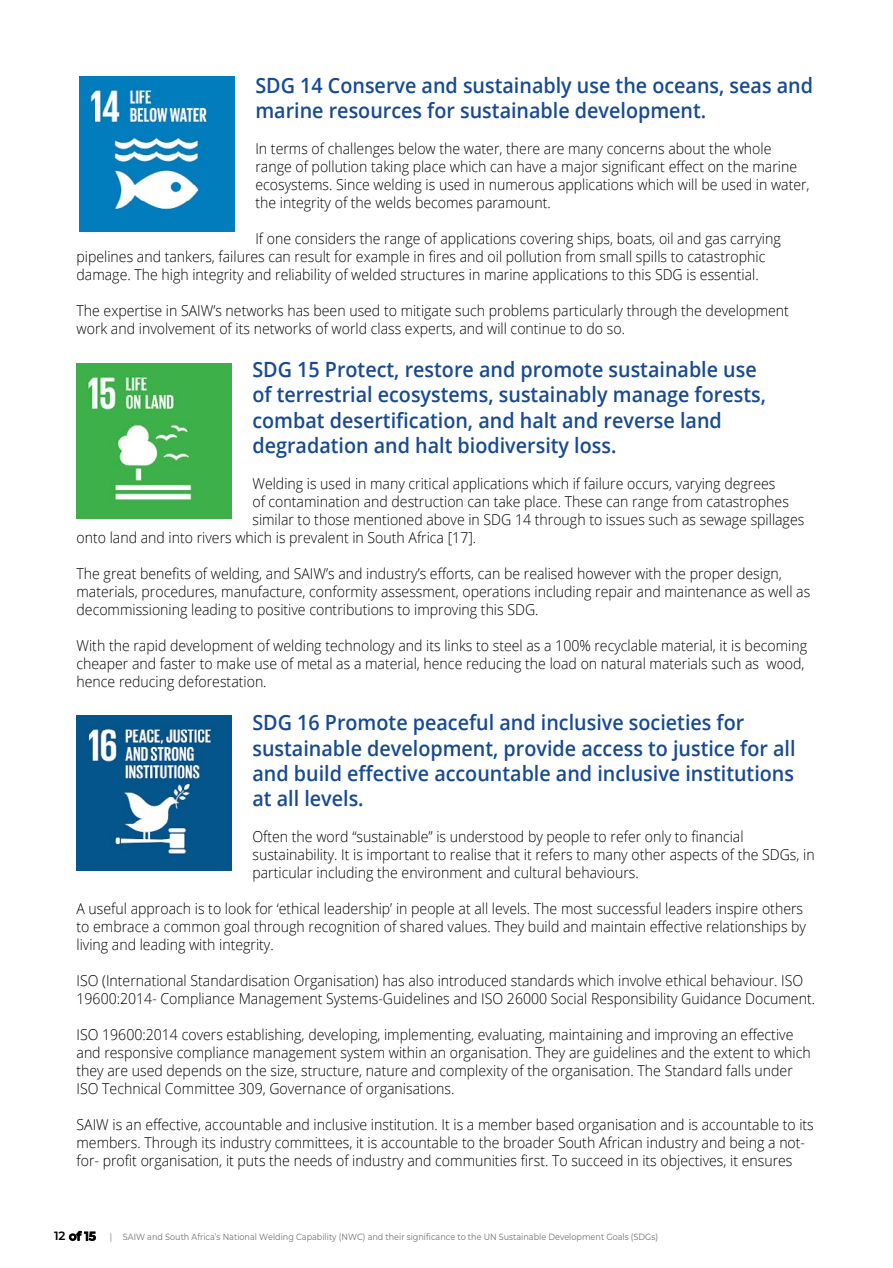
<style>
.page{position:relative;width:893px;height:1268px;background:#fff}
.page>*{position:absolute;margin:0;border:0;box-sizing:border-box;transform-origin:0 0}
.t1{font:600 21px/25.2px "Open Sans";color:#174a93;scale:.94 1}
.t2{font:300 15px/18px "Open Sans";color:#000;scale:.94 1}
.t3{font:600 12px "Montserrat";color:#000}
.t4{font:9px "Montserrat";color:#6d6e71;scale:.9 1}
</style>
<div class="page">
<img style="left:77px;top:715px;width:154px;height:155px">
<img style="left:77px;top:363px;width:154px;height:155px">
<img style="left:79px;top:76px;width:155px;height:155px">
<h1 class="t1" style="left:255px;top:72px;width:595px">SDG 14 Conserve and sustainably use the oceans, seas and marine resources for sustainable development.</h1>
<p class="t2" style="left:255px;top:139px;width:591px">In terms of challenges below the water, there are many concerns about the whole range of pollution taking place which can have a major significant effect on the marine ecosystems. Since welding is used in numerous applications which will be used in water, the integrity of the welds becomes paramount.</p>
<p class="t2" style="left:77px;top:229px;width:751px;text-indent:179px">If one considers the range of applications covering ships, boats, oil and gas carrying pipelines and tankers, failures can result for example in fires and oil pollution from small spills to catastrophic damage. The high integrity and reliability of welded structures in marine applications to this SDG is essential.</p>
<p class="t2" style="left:77px;top:301px;width:759px">The expertise in SAIW’s networks has been used to mitigate such problems particularly through the development work and involvement of its networks of world class experts, and will continue to do so.</p>
<h1 class="t1" style="left:252px;top:356px;width:548px">SDG 15 Protect, restore and promote sustainable use of terrestrial ecosystems, sustainably manage forests, combat desertification, and halt and reverse land degradation and halt biodiversity loss.</h1>
<p class="t2" style="left:252px;top:474px;width:558px">Welding is used in many critical applications which if failure occurs, varying degrees</p>
<p class="t2" style="left:252px;top:492px;width:572px">of contamination and destruction can take place. These can range from catastrophes</p>
<p class="t2" style="left:252px;top:510px;width:589px">similar to those mentioned above in SDG 14 through to issues such as sewage spillages</p>
<p class="t2" style="left:77px;top:528px;width:427px">onto land and into rivers which is prevalent in South Africa [17].</p>
<p class="t2" style="left:77px;top:564px;width:782px">The great benefits of welding, and SAIW’s and industry’s efforts, can be realised however with the proper design, materials, procedures, manufacture, conformity assessment, operations including repair and maintenance as well as decommissioning leading to positive contributions to improving this SDG.</p>
<p class="t2" style="left:77px;top:636px;width:779px">With the rapid development of welding technology and its links to steel as a 100% recyclable material, it is becoming cheaper and faster to make use of metal as a material, hence reducing the load on natural materials such as wood, hence reducing deforestation.</p>
<h1 class="t1" style="left:252px;top:709px;width:579px">SDG 16 Promote peaceful and inclusive societies for sustainable development, provide access to justice for all and build effective accountable and inclusive institutions at all levels.</h1>
<p class="t2" style="left:252px;top:827px;width:600px">Often the word “sustainable” is understood by people to refer only to financial sustainability. It is important to realise that it refers to many other aspects of the SDGs, in particular including the environment and cultural behaviours.</p>
<p class="t2" style="left:77px;top:899px;width:778px">A useful approach is to look for ‘ethical leadership’ in people at all levels. The most successful leaders inspire others to embrace a common goal through recognition of shared values. They build and maintain effective relationships by living and leading with integrity.</p>
<p class="t2" style="left:77px;top:971px;width:787px">ISO (International Standardisation Organisation) has also introduced standards which involve ethical behaviour. ISO<br>19600:2014- Compliance Management Systems-Guidelines and ISO 26000 Social Responsibility Guidance Document.</p>
<p class="t2" style="left:77px;top:1025px;width:783px">ISO 19600:2014 covers establishing, developing, implementing, evaluating, maintaining and improving an effective and responsive compliance management system within an organisation. They are guidelines and the extent to which they are used depends on the size, structure, nature and complexity of the organisation. The Standard falls under ISO Technical Committee 309, Governance of organisations.</p>
<p class="t2" style="left:77px;top:1115px;width:786px">SAIW is an effective, accountable and inclusive institution. It is a member based organisation and is accountable to its members. Through its industry committees, it is accountable to the broader South African industry and being a not&shy;for- profit organisation, it puts the needs of industry and communities first. To succeed in its objectives, it ensures</p>
<p class="t3" style="left:54px;top:1227px;width:43px">12 of 15</p>
<p class="t4" style="left:110px;top:1230px;width:610px">| SAIW and South Africa’s National Welding Capability (NWC) and their significance to the UN Sustainable Development Goals (SDGs)</p>
</div>
